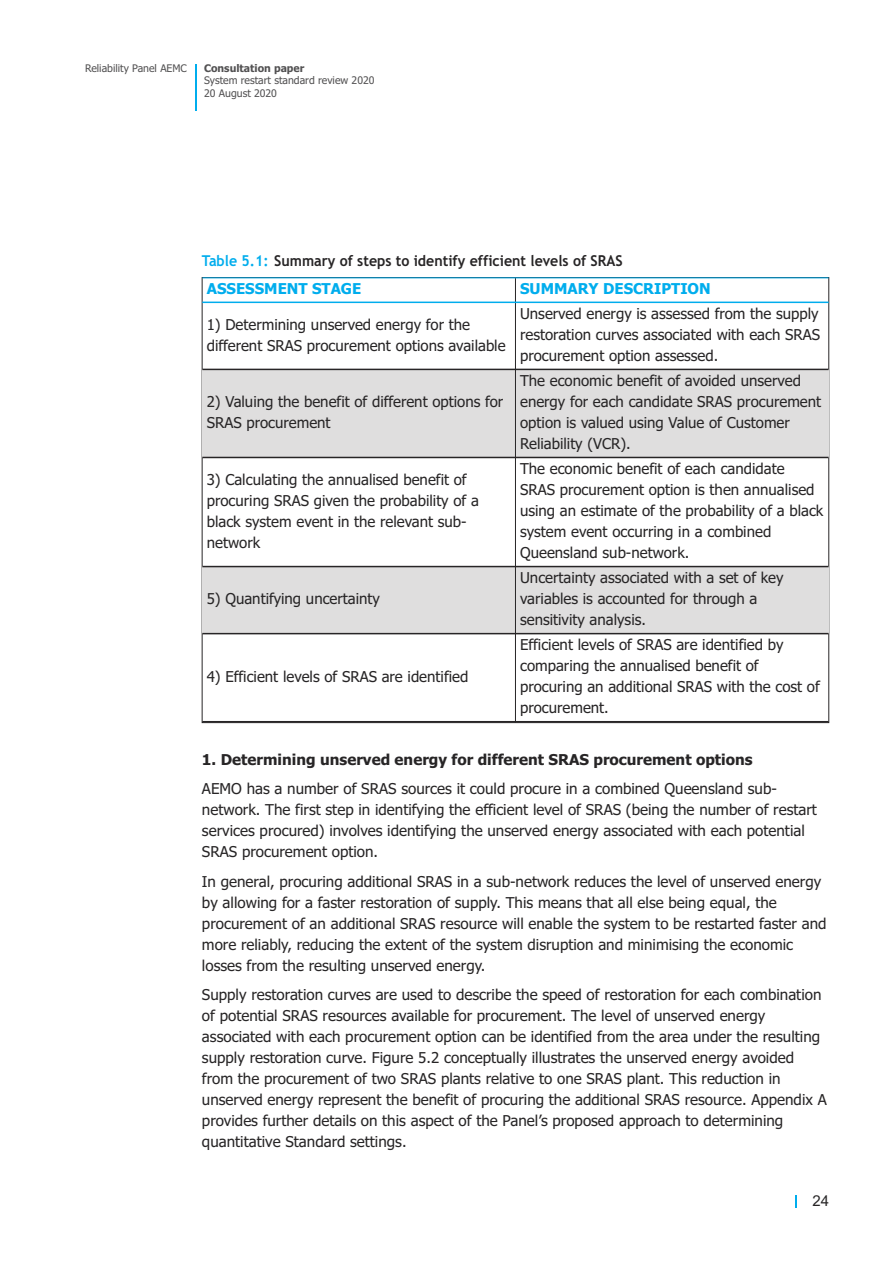
<style>
.page{position:relative;width:893px;height:1263px;background:#fff}
.page>*{position:absolute;margin:0;border:0;box-sizing:border-box;transform-origin:0 0}
.t1{font:15px/21px "Tahoma";color:#272526}
.t2{font:700 15px "Tahoma";color:#272526}
.t3{font:700 15px "Trebuchet MS";color:#272526;scale:.95 1}
.t4{font:700 15px "Tahoma";color:#00aded}
.t5{font:15px "Arial";color:#272526}
.t6{font:10.5px "Tahoma";color:#525152}
.t7{font:700 10.5px "Tahoma";color:#525152}
.s1{color:#00aded}
</style>
<div class="page">
<div style="left:202px;top:369px;width:313px;height:88px;background:#dfdede"></div>
<div style="left:515px;top:369px;width:314px;height:88px;background:#dfdede"></div>
<div style="left:202px;top:566px;width:313px;height:68px;background:#dfdede"></div>
<div style="left:515px;top:566px;width:314px;height:68px;background:#dfdede"></div>
<hr style="left:515px;top:278px;width:1px;height:444px;background:#272526">
<hr style="left:202px;top:278px;width:627px;height:1px;background:#00aded">
<hr style="left:202px;top:302px;width:627px;height:1px;background:#00aded">
<hr style="left:202px;top:369px;width:627px;height:1px;background:#272526">
<hr style="left:202px;top:457px;width:627px;height:1px;background:#272526">
<hr style="left:202px;top:566px;width:627px;height:1px;background:#272526">
<hr style="left:202px;top:633px;width:627px;height:1px;background:#272526">
<hr style="left:202px;top:721px;width:627px;height:1px;background:#272526">
<hr style="left:196px;top:64px;width:1px;height:47px;background:#00aded">
<svg style="left:795px;top:1195px;width:1px;height:13px"></svg>
<p class="t6" style="left:85px;top:64px;width:103px">Reliability Panel AEMC</p>
<p class="t7" style="left:204px;top:64px;width:102px">Consultation paper</p>
<p class="t6" style="left:204px;top:76px;width:172px">System restart standard review 2020</p>
<p class="t6" style="left:204px;top:89px;width:74px">20 August 2020</p>
<p class="t3" style="left:202px;top:255px;width:444px"><span class="s1">Table 5.1:</span> Summary of steps to identify efficient levels of SRAS</p>
<p class="t4" style="left:207px;top:283px;width:156px">ASSESSMENT STAGE</p>
<p class="t4" style="left:520px;top:283px;width:192px">SUMMARY DESCRIPTION</p>
<p class="t1" style="left:207px;top:315px;width:300px">1) Determining unserved energy for the different SRAS procurement options available</p>
<p class="t1" style="left:520px;top:304px;width:301px;text-align:justify">Unserved energy is assessed from the supply restoration curves associated with each SRAS procurement option assessed.</p>
<p class="t1" style="left:207px;top:392px;width:298px">2) Valuing the benefit of different options for<br>SRAS procurement</p>
<p class="t1" style="left:520px;top:371px;width:303px">The economic benefit of avoided unserved energy for each candidate SRAS procurement option is valued using Value of Customer Reliability (VCR).</p>
<p class="t1" style="left:207px;top:470px;width:274px">3) Calculating the annualised benefit of procuring SRAS given the probability of a black system event in the relevant sub&shy;network</p>
<p class="t1" style="left:520px;top:459px;width:305px">The economic benefit of each candidate SRAS procurement option is then annualised using an estimate of the probability of a black system event occurring in a combined Queensland sub-network.</p>
<p class="t1" style="left:207px;top:590px;width:175px">5) Quantifying uncertainty</p>
<p class="t1" style="left:520px;top:569px;width:265px">Uncertainty associated with a set of key variables is accounted for through a sensitivity analysis.</p>
<p class="t1" style="left:207px;top:667px;width:263px">4) Efficient levels of SRAS are identified</p>
<p class="t1" style="left:520px;top:636px;width:301px">Efficient levels of SRAS are identified by comparing the annualised benefit of procuring an additional SRAS with the cost of procurement.</p>
<p class="t2" style="left:202px;top:753px;width:552px">1. Determining unserved energy for different SRAS procurement options</p>
<p class="t1" style="left:202px;top:780px;width:616px">AEMO has a number of SRAS sources it could procure in a combined Queensland sub&shy;network. The first step in identifying the efficient level of SRAS (being the number of restart services procured) involves identifying the unserved energy associated with each potential SRAS procurement option.</p>
<p class="t1" style="left:202px;top:872px;width:626px">In general, procuring additional SRAS in a sub-network reduces the level of unserved energy by allowing for a faster restoration of supply. This means that all else being equal, the procurement of an additional SRAS resource will enable the system to be restarted faster and more reliably, reducing the extent of the system disruption and minimising the economic losses from the resulting unserved energy.</p>
<p class="t1" style="left:202px;top:986px;width:626px">Supply restoration curves are used to describe the speed of restoration for each combination of potential SRAS resources available for procurement. The level of unserved energy associated with each procurement option can be identified from the area under the resulting supply restoration curve. Figure 5.2 conceptually illustrates the unserved energy avoided from the procurement of two SRAS plants relative to one SRAS plant. This reduction in unserved energy represent the benefit of procuring the additional SRAS resource. Appendix A provides further details on this aspect of the Panel’s proposed approach to determining quantitative Standard settings.</p>
<p class="t5" style="left:812px;top:1192px;width:18px">24</p>
</div>
